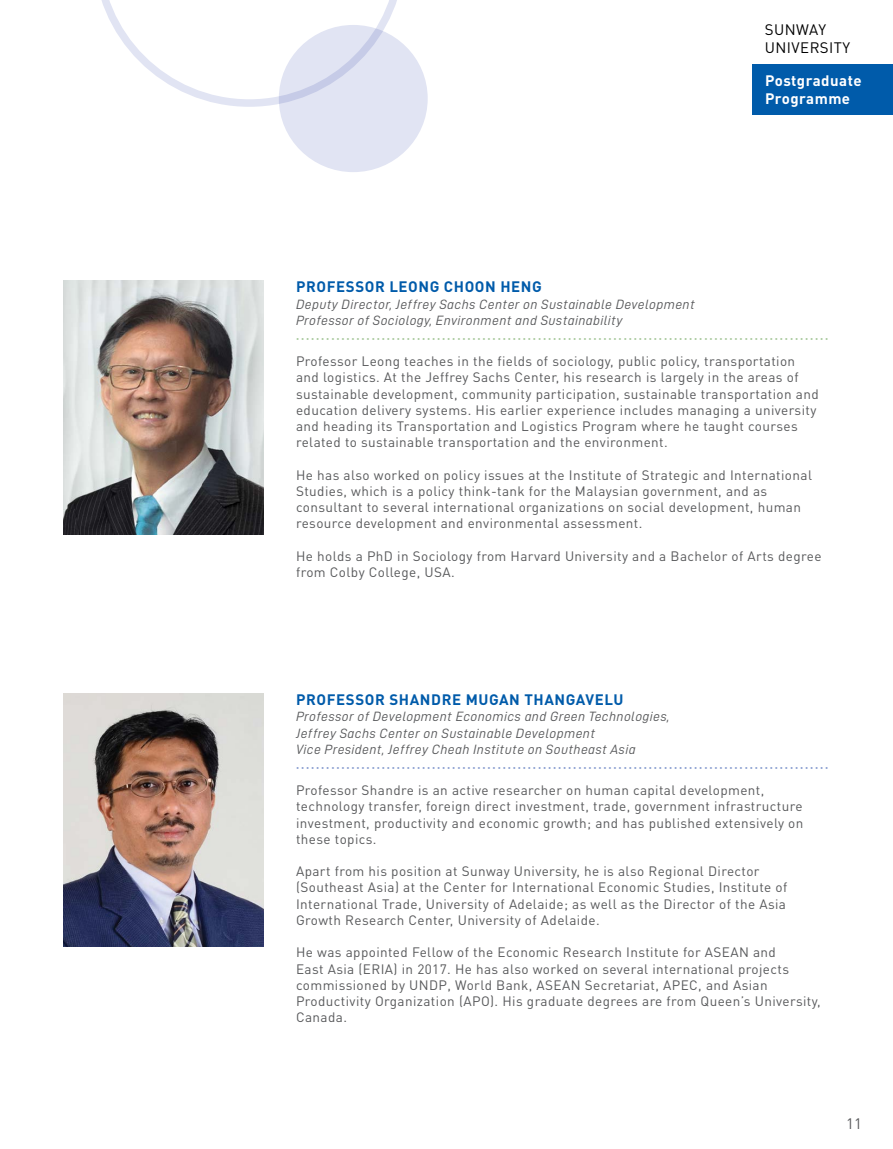
<style>
.page{position:relative;width:893px;height:1149px;background:#fff}
.page>*{position:absolute;margin:0;border:0;box-sizing:border-box;transform-origin:0 0}
.t1{font:700 15px "DIN Pro";letter-spacing:.04em;color:#005baa}
.t2{font:700 15px/18px "DIN Pro";letter-spacing:.03em;color:#fff}
.t3{font:15px/18px "DIN Pro";letter-spacing:.03em;color:#000}
.t4{font:15px "DIN Pro";color:#58595b}
.t5{font:13.5px/16.2px "DIN Pro";letter-spacing:.03em;color:#58595b}
.t6{font:13.5px/16.2px "D DIN Italic";letter-spacing:.03em;color:#58595b}
.t7{font:6px "DIN Pro";color:#a2c596}
.t8{font:6px "DIN Pro";color:#8298cd}
</style>
<div class="page">
<div style="left:753px;top:64px;width:140px;height:50px;background:#005baa"></div>
<div style="left:279px;top:25px;width:149px;height:147px;background:#e1e4f3;border-radius:50%"></div>
<svg style="left:101px;top:0;width:301px;height:107px"></svg>
<img style="left:64px;top:281px;width:200px;height:253px">
<img style="left:64px;top:693px;width:200px;height:253px">
<p class="t3" style="left:765px;top:20px;width:87px">SUNWAY<br>UNIVERSITY</p>
<p class="t2" style="left:765px;top:70px;width:98px">POSTGRADUATE<br>PROGRAMME</p>
<p class="t1" style="left:296px;top:276px;width:21px">PROFESSOR</p>
<p class="t1" style="left:389px;top:276px;width:20px">LEONG</p>
<p class="t1" style="left:444px;top:276px;width:21px">CHOON</p>
<p class="t1" style="left:500px;top:276px;width:22px">HENG</p>
<p class="t6" style="left:296px;top:295px;width:400px">Deputy Director, Jeffrey Sachs Center on Sustainable Development<br>Professor of Sociology, Environment and Sustainability</p>
<p class="t7" style="left:296px;top:334px;width:534px">••••••••••••••••••••••••••••••••••••••••••••••••••••••••••••••••••••••••••••••••••••••••••••••••••••••••••</p>
<p class="t5" style="left:296px;top:352px;width:524px">Professor Leong teaches in the fields of sociology, public policy, transportation and logistics. At the Jeffrey Sachs Center, his research is largely in the areas of sustainable development, community participation, sustainable transportation and education delivery systems. His earlier experience includes managing a university and heading its Transportation and Logistics Program where he taught courses related to sustainable transportation and the environment.</p>
<p class="t5" style="left:296px;top:466px;width:517px">He has also worked on policy issues at the Institute of Strategic and International Studies, which is a policy think-tank for the Malaysian government, and as consultant to several international organizations on social development, human resource development and environmental assessment.</p>
<p class="t5" style="left:296px;top:547px;width:527px">He holds a PhD in Sociology from Harvard University and a Bachelor of Arts degree from Colby College, USA.</p>
<p class="t1" style="left:296px;top:689px;width:21px">PROFESSOR</p>
<p class="t1" style="left:389px;top:689px;width:21px">SHANDRE</p>
<p class="t1" style="left:466px;top:689px;width:24px">MUGAN</p>
<p class="t1" style="left:524px;top:689px;width:20px">THANGAVELU</p>
<p class="t6" style="left:296px;top:708px;width:375px">Professor of Development Economics and Green Technologies,<br>Jeffrey Sachs Center on Sustainable Development<br>Vice President, Jeffrey Cheah Institute on Southeast Asia</p>
<p class="t8" style="left:296px;top:763px;width:534px">••••••••••••••••••••••••••••••••••••••••••••••••••••••••••••••••••••••••••••••••••••••••••••••••••••••••••</p>
<p class="t5" style="left:296px;top:781px;width:509px">Professor Shandre is an active researcher on human capital development, technology transfer, foreign direct investment, trade, government infrastructure investment, productivity and economic growth; and has published extensively on these topics.</p>
<p class="t5" style="left:296px;top:862px;width:493px">Apart from his position at Sunway University, he is also Regional Director (Southeast Asia) at the Center for International Economic Studies, Institute of International Trade, University of Adelaide; as well as the Director of the Asia Growth Research Center, University of Adelaide.</p>
<p class="t5" style="left:296px;top:943px;width:526px">He was appointed Fellow of the Economic Research Institute for ASEAN and<br>East Asia (ERIA) in 2017. He has also worked on several international projects commissioned by UNDP, World Bank, ASEAN Secretariat, APEC, and Asian Productivity Organization (APO). His graduate degrees are from Queen’s University, Canada.</p>
<p class="t4" style="left:846px;top:1112px;width:17px">11</p>
</div>
